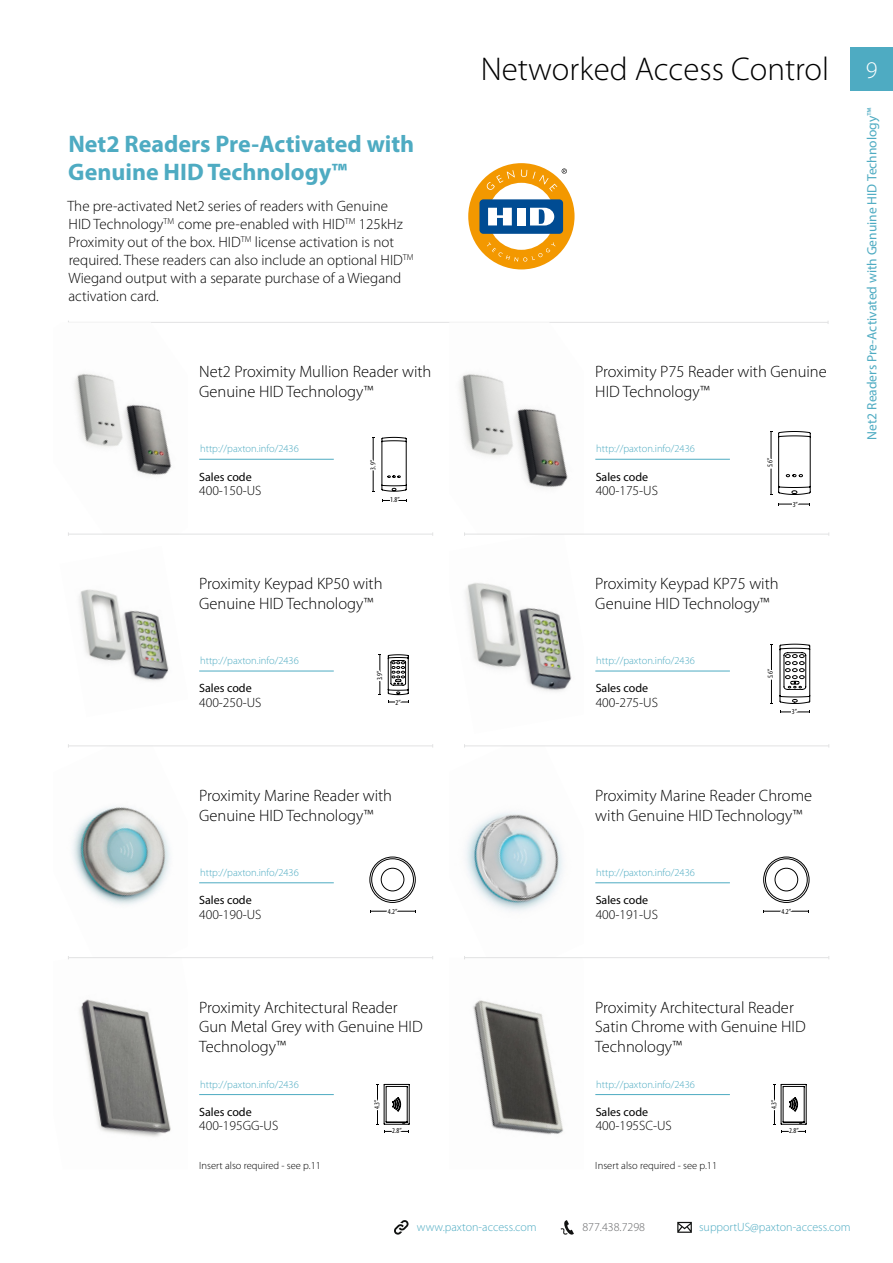
<style>
.page{position:relative;width:893px;height:1263px;background:#fff}
.page>*{position:absolute;margin:0;border:0;box-sizing:border-box;transform-origin:0 0}
.t1{font:300 33px "Myriad Pro";color:#000}
.t2{font:700 24px/28.8px "Myriad Pro";color:#4eabc2}
.t3{font:300 16.5px/19.8px "Myriad Pro";color:#000}
.t4{font:300 15px/18px "Myriad Pro";color:#000}
.t5{font:300 13.5px "Myriad Pro";color:#000}
.t6{font:13.5px "Myriad Pro";color:#4eabc2}
.t7{font:12px "Myriad Pro";color:#000}
.t8{font:300 12px "Myriad Pro";color:#4eabc2}
.t9{font:300 12px "Myriad Pro";color:#646567}
.t10{font:300 10.5px "Myriad Pro";color:#4eabc2}
.t11{font:300 10.5px "Myriad Pro";color:#000}
.t12{font:condensed 7.5px "Myriad Pro";color:#000}
.s1{font-size:24px;color:#fff}
</style>
<div class="page">
<hr style="left:199px;top:882px;width:135px;height:1px;background:#4eabc2">
<hr style="left:595px;top:882px;width:135px;height:1px;background:#4eabc2">
<svg style="left:468px;top:163px;width:107px;height:106px"></svg>
<hr style="left:68px;top:322px;width:760px;height:1px;background:#c4c5c6">
<img style="left:68px;top:322px;width:120px;height:212px">
<img style="left:449px;top:322px;width:135px;height:370px">
<img style="left:79px;top:589px;width:90px;height:92px">
<img style="left:68px;top:746px;width:120px;height:391px">
<img style="left:464px;top:746px;width:120px;height:389px">
<hr style="left:199px;top:459px;width:135px;height:1px;background:#4eabc2">
<hr style="left:595px;top:459px;width:135px;height:1px;background:#4eabc2">
<hr style="left:199px;top:671px;width:135px;height:1px;background:#4eabc2">
<hr style="left:595px;top:671px;width:135px;height:1px;background:#4eabc2">
<hr style="left:199px;top:1094px;width:135px;height:1px;background:#4eabc2">
<hr style="left:595px;top:1094px;width:135px;height:1px;background:#4eabc2">
<hr style="left:68px;top:534px;width:365px;height:1px;background:#c4c5c6">
<hr style="left:464px;top:534px;width:365px;height:1px;background:#c4c5c6">
<hr style="left:68px;top:957px;width:365px;height:1px;background:#c4c5c6">
<hr style="left:464px;top:957px;width:365px;height:1px;background:#c4c5c6">
<hr style="left:68px;top:745px;width:365px;height:1px;background:#c4c5c6">
<hr style="left:464px;top:745px;width:365px;height:1px;background:#c4c5c6">
<svg style="left:770px;top:431px;width:41px;height:75px"></svg>
<svg style="left:372px;top:437px;width:35px;height:65px"></svg>
<svg style="left:378px;top:654px;width:31px;height:49px"></svg>
<svg style="left:770px;top:644px;width:40px;height:69px"></svg>
<div style="left:372px;top:858px;width:42px;height:43px;border:1px solid #000;border-radius:50%"></div>
<div style="left:381px;top:868px;width:23px;height:23px;border:1px solid #000;border-radius:50%"></div>
<div style="left:370px;top:857px;width:45px;height:45px;border:1px solid #000;border-radius:50%"></div>
<hr style="left:370px;top:911px;width:45px;height:1px;background:#000">
<svg style="left:385px;top:898px;width:16px;height:14px"></svg>
<div style="left:765px;top:858px;width:42px;height:43px;border:1px solid #000;border-radius:50%"></div>
<div style="left:775px;top:868px;width:23px;height:23px;border:1px solid #000;border-radius:50%"></div>
<div style="left:763px;top:857px;width:46px;height:45px;border:1px solid #000;border-radius:50%"></div>
<hr style="left:764px;top:911px;width:45px;height:1px;background:#000">
<svg style="left:779px;top:897px;width:16px;height:15px"></svg>
<svg style="left:376px;top:1084px;width:34px;height:49px"></svg>
<svg style="left:773px;top:1084px;width:34px;height:49px"></svg>
<div style="left:850px;top:48px;width:43px;height:43px;background:#4eabc2"></div>
<svg style="left:394px;top:1220px;width:15px;height:14px"></svg>
<svg style="left:561px;top:1220px;width:13px;height:14px"></svg>
<svg style="left:677px;top:1222px;width:15px;height:11px"></svg>
<h1 class="t1" style="left:481px;top:49px;width:398px">Networked Access Control <span class="s1">9</span></h1>
<p class="t6" style="left:864px;top:440px;width:334px;rotate:-90deg">Net2 Readers Pre-Activated with Genuine HID Technology™</p>
<h2 class="t2" style="left:68px;top:128px;width:348px">Net2 Readers Pre-Activated with<br>Genuine HID Technology™</h2>
<p class="t4" style="left:67px;top:197px;width:348px">The pre-activated Net2 series of readers with Genuine HID Technology<sup>TM</sup> come pre-enabled with HID<sup>TM</sup> 125kHz Proximity out of the box. HID<sup>TM</sup> license activation is not required. These readers can also include an optional HID<sup>TM </sup>Wiegand output with a separate purchase of a Wiegand activation card.</p>
<p class="t3" style="left:199px;top:362px;width:234px">Net2 Proximity Mullion Reader with<br>Genuine HID Technology™</p>
<p class="t3" style="left:595px;top:362px;width:233px">Proximity P75 Reader with Genuine<br>HID Technology™</p>
<p class="t10" style="left:200px;top:443px;width:100px">http://paxton.info/2436</p>
<p class="t10" style="left:596px;top:443px;width:100px">http://paxton.info/2436</p>
<p class="t7" style="left:199px;top:469px;width:54px">Sales code</p>
<p class="t5" style="left:199px;top:482px;width:64px">400-150-US</p>
<p class="t12" style="left:368px;top:470px;width:11px;rotate:-90deg">3.9”</p>
<p class="t12" style="left:390px;top:495px;width:11px">1.8”</p>
<p class="t7" style="left:596px;top:469px;width:54px">Sales code</p>
<p class="t5" style="left:596px;top:482px;width:64px">400-175-US</p>
<p class="t12" style="left:765px;top:467px;width:11px;rotate:-90deg">5.6”</p>
<p class="t12" style="left:793px;top:500px;width:7px">3”</p>
<p class="t3" style="left:199px;top:573px;width:185px">Proximity Keypad KP50 with<br>Genuine HID Technology™</p>
<p class="t3" style="left:595px;top:573px;width:185px">Proximity Keypad KP75 with<br>Genuine HID Technology™</p>
<p class="t10" style="left:200px;top:654px;width:100px">http://paxton.info/2436</p>
<p class="t10" style="left:596px;top:654px;width:100px">http://paxton.info/2436</p>
<p class="t7" style="left:199px;top:681px;width:54px">Sales code</p>
<p class="t12" style="left:375px;top:680px;width:11px;rotate:-90deg">3.9”</p>
<p class="t7" style="left:596px;top:681px;width:54px">Sales code</p>
<p class="t5" style="left:199px;top:694px;width:64px">400-250-US</p>
<p class="t5" style="left:596px;top:694px;width:64px">400-275-US</p>
<p class="t12" style="left:396px;top:697px;width:7px">2”</p>
<p class="t12" style="left:766px;top:678px;width:11px;rotate:-90deg">5.6”</p>
<p class="t12" style="left:792px;top:707px;width:7px">3”</p>
<p class="t3" style="left:199px;top:785px;width:194px">Proximity Marine Reader with<br>Genuine HID Technology™</p>
<p class="t3" style="left:595px;top:785px;width:218px">Proximity Marine Reader Chrome with Genuine HID Technology™</p>
<p class="t10" style="left:200px;top:866px;width:100px">http://paxton.info/2436</p>
<p class="t10" style="left:596px;top:866px;width:100px">http://paxton.info/2436</p>
<p class="t5" style="left:199px;top:906px;width:64px">400-190-US</p>
<p class="t5" style="left:596px;top:906px;width:64px">400-191-US</p>
<p class="t7" style="left:199px;top:893px;width:54px">Sales code</p>
<p class="t7" style="left:596px;top:893px;width:54px">Sales code</p>
<p class="t12" style="left:388px;top:907px;width:11px">4.2”</p>
<p class="t12" style="left:782px;top:907px;width:11px">4.2”</p>
<p class="t3" style="left:199px;top:997px;width:225px">Proximity Architectural Reader<br>Gun Metal Grey with Genuine HID<br>Technology™</p>
<p class="t3" style="left:595px;top:997px;width:212px">Proximity Architectural Reader<br>Satin Chrome with Genuine HID<br>Technology™</p>
<p class="t10" style="left:200px;top:1078px;width:100px">http://paxton.info/2436</p>
<p class="t10" style="left:596px;top:1078px;width:100px">http://paxton.info/2436</p>
<p class="t7" style="left:199px;top:1104px;width:54px">Sales code</p>
<p class="t5" style="left:199px;top:1117px;width:81px">400-195GG-US</p>
<p class="t12" style="left:372px;top:1109px;width:11px;rotate:-90deg">4.3”</p>
<p class="t12" style="left:392px;top:1126px;width:11px">2.8”</p>
<p class="t7" style="left:596px;top:1104px;width:54px">Sales code</p>
<p class="t5" style="left:596px;top:1117px;width:78px">400-195SC-US</p>
<p class="t11" style="left:199px;top:1159px;width:123px">Insert also required - see p.11</p>
<p class="t11" style="left:595px;top:1159px;width:123px">Insert also required - see p.11</p>
<p class="t12" style="left:769px;top:1109px;width:11px;rotate:-90deg">4.3”</p>
<p class="t12" style="left:789px;top:1126px;width:11px">2.8”</p>
<p class="t8" style="left:417px;top:1220px;width:121px">www.paxton-access.com</p>
<p class="t9" style="left:582px;top:1220px;width:64px">877.438.7298</p>
<p class="t8" style="left:699px;top:1220px;width:153px">supportUS@paxton-access.com</p>
</div>
